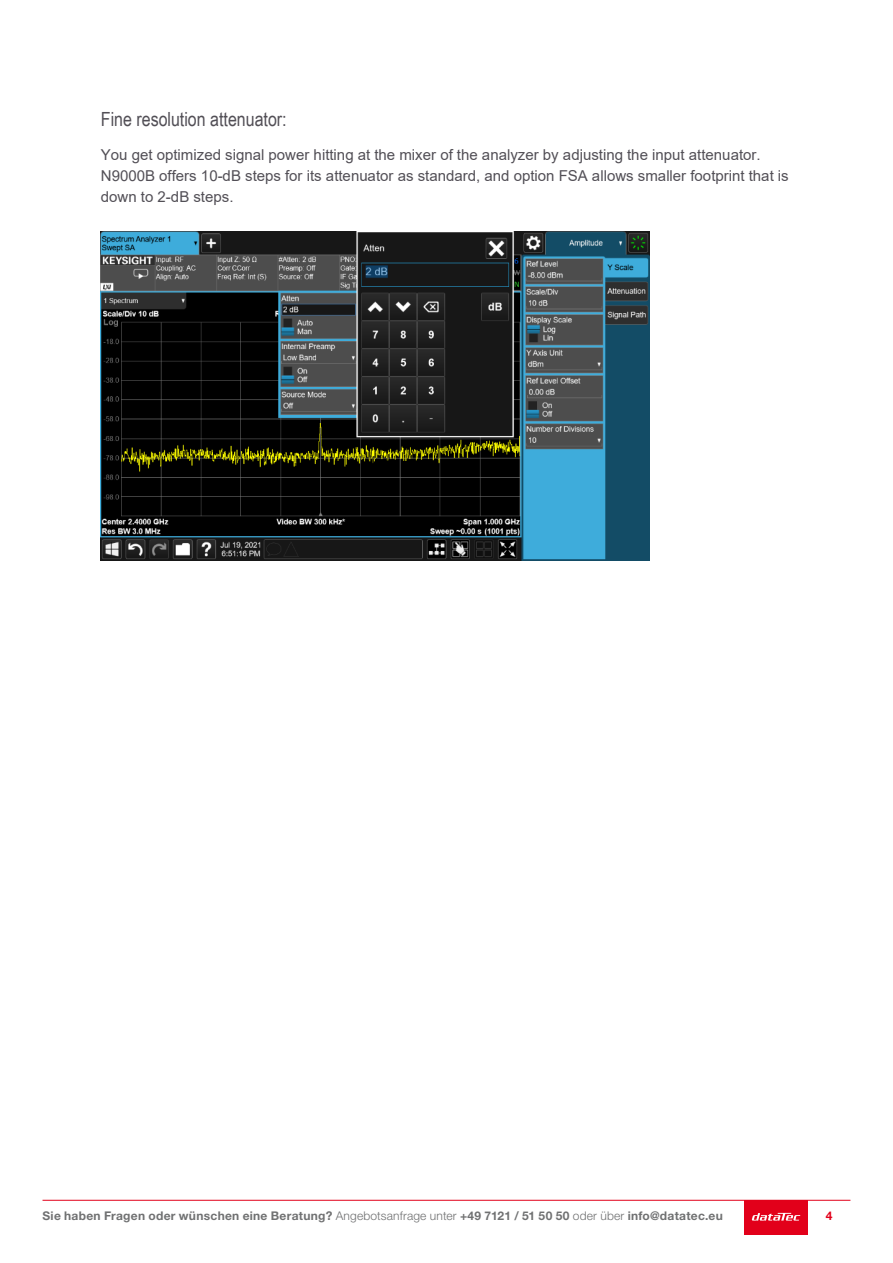
<style>
.page{position:relative;width:893px;height:1263px;background:#fff}
.page>*{position:absolute;margin:0;border:0;box-sizing:border-box;transform-origin:0 0}
.t1{font:19.5px "Arial Narrow";color:#524f56}
.t2{font:15px/21px "Arial";color:#524f56}
.t3{font:700 12px "Helvetica Neue LT Pro";letter-spacing:.025em;color:#707172}
.t4{font:700 12px "Helvetica Neue LT Pro";color:#e2001a}
.s1{font-weight:300}
</style>
<div class="page">
<div style="left:744px;top:1200px;width:64px;height:34px;background:#e2001a"></div>
<svg style="left:752px;top:1213px;width:48px;height:7px"></svg>
<hr style="left:43px;top:1200px;width:807px;height:1px;background:#e2001a">
<img style="left:101px;top:231px;width:549px;height:330px">
<h1 class="t1" style="left:101px;top:105px;width:187px">Fine resolution attenuator:</h1>
<p class="t2" style="left:101px;top:144px;width:689px">You get optimized signal power hitting at the mixer of the analyzer by adjusting the input attenuator.<br>N9000B offers 10-dB steps for its attenuator as standard, and option FSA allows smaller footprint that is down to 2-dB steps.</p>
<p class="t3" style="left:43px;top:1209px;width:682px">Sie haben Fragen oder wünschen eine Beratung? <span class="s1">Angebotsanfrage unter</span> +49 7121 / 51 50 50 <span class="s1">oder über</span> info@datatec.eu</p>
<p class="t4" style="left:826px;top:1209px;width:8px">4</p>
</div>
